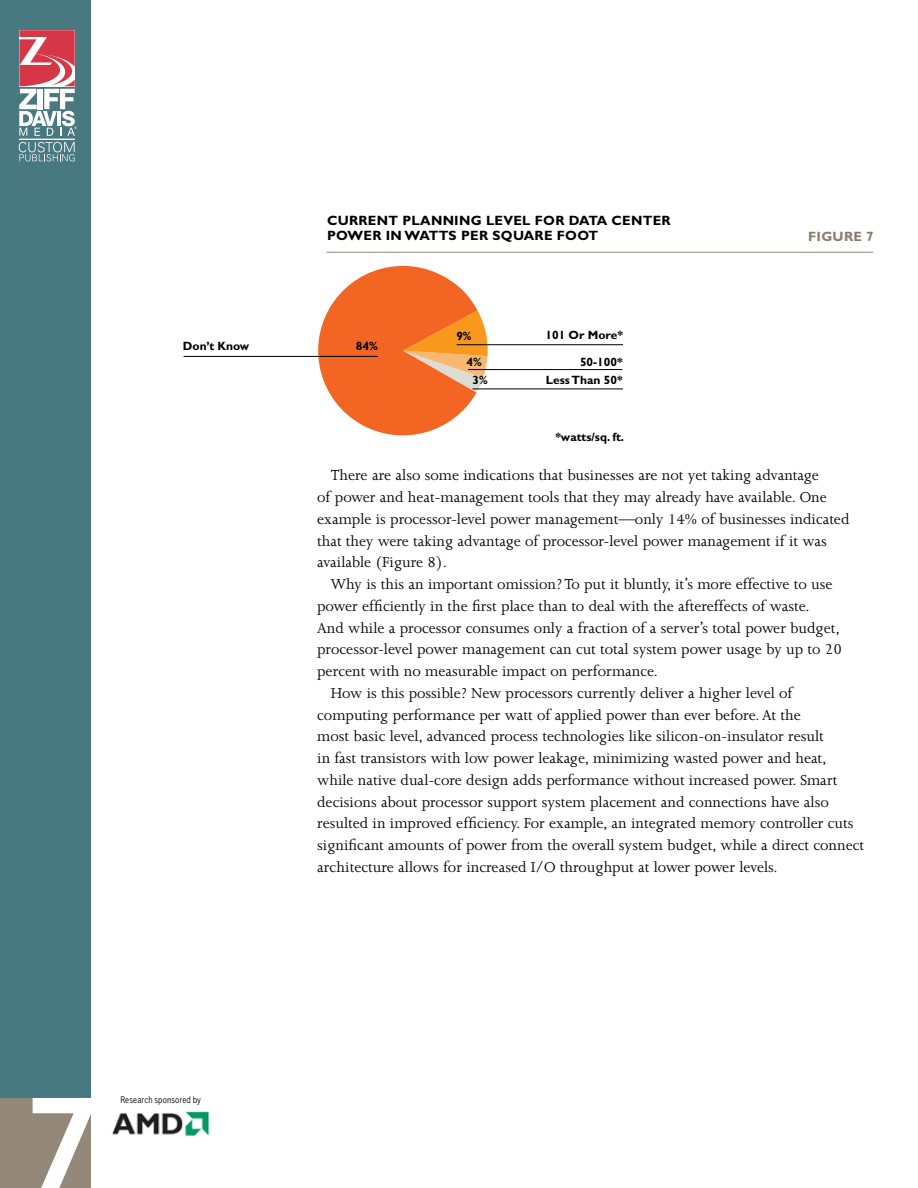
<style>
.page{position:relative;width:918px;height:1188px;background:#fff}
.page>*{position:absolute;margin:0;border:0;box-sizing:border-box;transform-origin:0 0}
.t1{font:700 123.3px "Benton Gothic";color:#fff}
.t2{font:16.5px/21.8px "Joanna MT Std";color:#000}
.t3{font:13.65px "DIN";color:#000}
.t4{font:700 13.5px/15px "Gill Sans Std";letter-spacing:.02em;color:#000}
.t5{font:700 13.5px "Gill Sans Std";letter-spacing:.02em;color:#887e6e}
.t6{font:700 12px "Gill Sans Std";color:#000}
.t7{font:condensed 9px "Benton Gothic";letter-spacing:.01em;color:#000}
</style>
<div class="page">
<div style="left:0;top:0;width:90px;height:1188px;background:#487880"></div>
<div style="left:0;top:1098px;width:90px;height:90px;background:#948978"></div>
<hr style="left:19px;top:139px;width:56px;height:1px;background:#fff">
<svg style="left:19px;top:30px;width:58px;height:106px"></svg>
<svg style="left:19px;top:142px;width:56px;height:19px"></svg>
<hr style="left:326px;top:252px;width:547px;height:1px;background:#948978">
<svg style="left:306px;top:265px;width:183px;height:171px"></svg>
<hr style="left:184px;top:356px;width:194px;height:1px;background:#000">
<hr style="left:472px;top:389px;width:151px;height:1px;background:#000">
<hr style="left:457px;top:344px;width:166px;height:1px;background:#000">
<hr style="left:468px;top:369px;width:154px;height:1px;background:#000">
<img style="left:112px;top:1111px;width:98px;height:25px">
<p class="t4" style="left:327px;top:213px;width:345px">CURRENT PLANNING LEVEL FOR DATA CENTER<br>POWER IN WATTS PE R SQUARE FOOT</p>
<p class="t6" style="left:183px;top:339px;width:68px">DON’T KNOW</p>
<p class="t6" style="left:356px;top:339px;width:23px">84%</p>
<p class="t6" style="left:456px;top:329px;width:17px">9%</p>
<p class="t6" style="left:545px;top:328px;width:79px">101 OR MORE*</p>
<p class="t6" style="left:466px;top:355px;width:17px">4%</p>
<p class="t6" style="left:580px;top:355px;width:44px">50-100*</p>
<p class="t6" style="left:472px;top:373px;width:17px">3%</p>
<p class="t6" style="left:546px;top:373px;width:78px">LESS THAN 50*</p>
<p class="t6" style="left:555px;top:430px;width:70px">*WATTS/SQ. FT.</p>
<p class="t5" style="left:808px;top:228px;width:67px">FIGURE 7</p>
<p class="t2" style="left:317px;top:465px;width:534px;text-indent:14px">There are also some indications that businesses are not yet taking advantage<br>of power and heat-management tools that they may already have available. One example is processor-level power management—only 14% of businesses indicated that they were taking advantage of processor-level power management if it was available (Figure 8).</p>
<p class="t2" style="left:331px;top:573px;width:503px">Why is this an important omission? To put it bluntly, it’s more effective to use</p>
<p class="t2" style="left:317px;top:595px;width:494px">power efficiently in the first place than to deal with the aftereffects of waste.</p>
<p class="t2" style="left:317px;top:617px;width:524px">And while a processor consumes only a fraction of a server’s total power budget,</p>
<p class="t2" style="left:317px;top:639px;width:526px">processor-level power management can cut total system power usage by up to 20</p>
<p class="t2" style="left:317px;top:660px;width:342px">percent with no measurable impact on performance.</p>
<p class="t2" style="left:331px;top:682px;width:463px">How is this possible? New processors currently deliver a higher level of</p>
<p class="t2" style="left:317px;top:704px;width:485px">computing performance per watt of applied power than ever before. At the</p>
<p class="t2" style="left:317px;top:726px;width:508px">most basic level, advanced process technologies like silicon-on-insulator result</p>
<p class="t2" style="left:317px;top:747px;width:511px">in fast transistors with low power leakage, minimizing wasted power and heat,</p>
<p class="t2" style="left:317px;top:769px;width:522px">while native dual-core design adds performance without increased power. Smart</p>
<p class="t2" style="left:317px;top:791px;width:513px">decisions about processor support system placement and connections have also</p>
<p class="t2" style="left:317px;top:813px;width:538px">resulted in improved efficiency. For example, an integrated memory controller cuts</p>
<p class="t2" style="left:317px;top:834px;width:548px">significant amounts of power from the overall system budget, while a direct connect</p>
<p class="t2" style="left:317px;top:856px;width:462px">architecture allows for increased I/O throughput at lower power levels.</p>
<p class="t3" style="left:810px;top:495px;width:47px;rotate:120deg">figure 5</p>
<h1 class="t1" style="left:27px;top:1067px;width:72px">7</h1>
<p class="t7" style="left:120px;top:1095px;width:82px">Research sponsored by</p>
</div>
